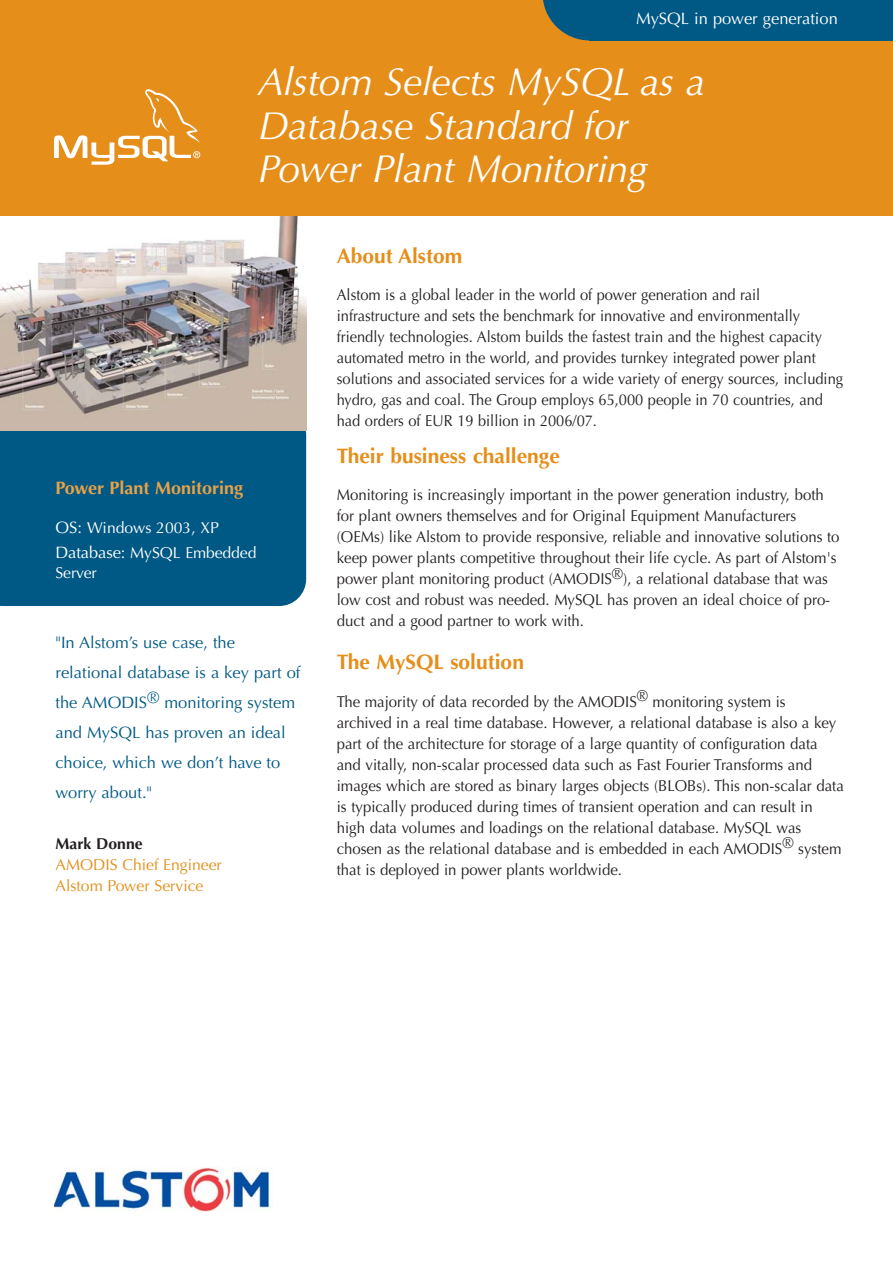
<style>
.page{position:relative;width:893px;height:1263px;background:#fff}
.page>*{position:absolute;margin:0;border:0;box-sizing:border-box;transform-origin:0 0}
.t1{font:italic 39px/43.5px "Optima";letter-spacing:-.01em;color:#fff}
.t2{font:700 21px "Optima";color:#e58e1a}
.t3{font:700 18px "Optima";color:#eaa146}
.t4{font:16.5px/30px "Optima";color:#005984}
.t5{font:16.5px "Optima";color:#fff}
.t6{font:15.75px/21px "Optima";color:#231f20;scale:.95 1}
.t7{font:15.75px/21px "Optima";color:#231f20;scale:.93 1}
.t8{font:15.75px/24.9px "Optima";letter-spacing:-.005em;color:#fff}
.t9{font:15.75px/21px "Optima";color:#e58e1a}
.t10{font:700 15.75px "Optima";color:#231f20}
.s1{font-size:16.5px}
</style>
<div class="page">
<div style="left:0;top:431px;width:306px;height:175px;background:#005984"></div>
<img style="left:0;top:216px;width:306px;height:215px">
<img style="left:54px;top:1167px;width:218px;height:45px">
<div style="left:0;top:0;width:892px;height:216px;background:#e58e1a"></div>
<div style="left:590px;top:0;width:302px;height:40px;background:#005984"></div>
<svg style="left:54px;top:89px;width:146px;height:76px"></svg>
<svg style="left:543px;top:0;width:47px;height:40px"></svg>
<p class="t5" style="left:636px;top:12px;width:203px">MySQL in power generation</p>
<h1 class="t1" style="left:258px;top:64px;width:448px">Alstom Selects MySQL as a<br>Database Standard for<br>Power Plant Monitoring</h1>
<p class="t3" style="left:56px;top:481px;width:189px">Power Plant Monitoring</p>
<p class="t8" style="left:56px;top:517px;width:202px"><span class="s1">OS:</span> Windows 2003, XP<br><span class="s1">Database:</span> MySQL Embedded</p>
<p class="t8" style="left:56px;top:561px;width:43px">Server</p>
<p class="t4" style="left:56px;top:629px;width:246px">"In Alstom’s use case, the relational database is a key part of the AMODIS® monitoring system and MySQL has proven an ideal choice, which we don’t have to worry about."</p>
<p class="t10" style="left:56px;top:838px;width:89px">Mark Donne</p>
<p class="t9" style="left:56px;top:856px;width:168px">AMODIS Chief Engineer<br>Alstom Power Service</p>
<h2 class="t2" style="left:337px;top:247px;width:127px">About Alstom</h2>
<p class="t7" style="left:337px;top:285px;width:546px">Alstom is a global leader in the world of power generation and rail infrastructure and sets the benchmark for innovative and environmentally friendly technologies. Alstom builds the fastest train and the highest capacity automated metro in the world, and provides turnkey integrated power plant solutions and associated services for a wide variety of energy sources, including hydro, gas and coal. The Group employs 65,000 people in 70 countries, and had orders of EUR 19 billion in 2006/07.</p>
<h2 class="t2" style="left:337px;top:447px;width:225px">Their business challenge</h2>
<p class="t6" style="left:337px;top:486px;width:530px">Monitoring is increasingly important in the power generation industry, both for plant owners themselves and for Original Equipment Manufacturers (OEMs) like Alstom to provide responsive, reliable and innovative solutions to keep power plants competitive throughout their life cycle. As part of Alstom's power plant monitoring product (AMODIS®), a relational database that was low cost and robust was needed. MySQL has proven an ideal choice of pro&shy;duct and a good partner to work with.</p>
<h2 class="t2" style="left:337px;top:654px;width:189px">The MySQL solution</h2>
<p class="t6" style="left:337px;top:692px;width:535px">The majority of data recorded by the AMODIS® monitoring system is archived in a real time database. However, a relational database is also a key part of the architecture for storage of a large quantity of configuration data and vitally, non-scalar processed data such as Fast Fourier Transforms and images which are stored as binary larges objects (BLOBs). This non-scalar data is typically produced during times of transient operation and can result in high data volumes and loadings on the relational database. MySQL was chosen as the relational database and is embedded in each AMODIS® system that is deployed in power plants worldwide.</p>
</div>
